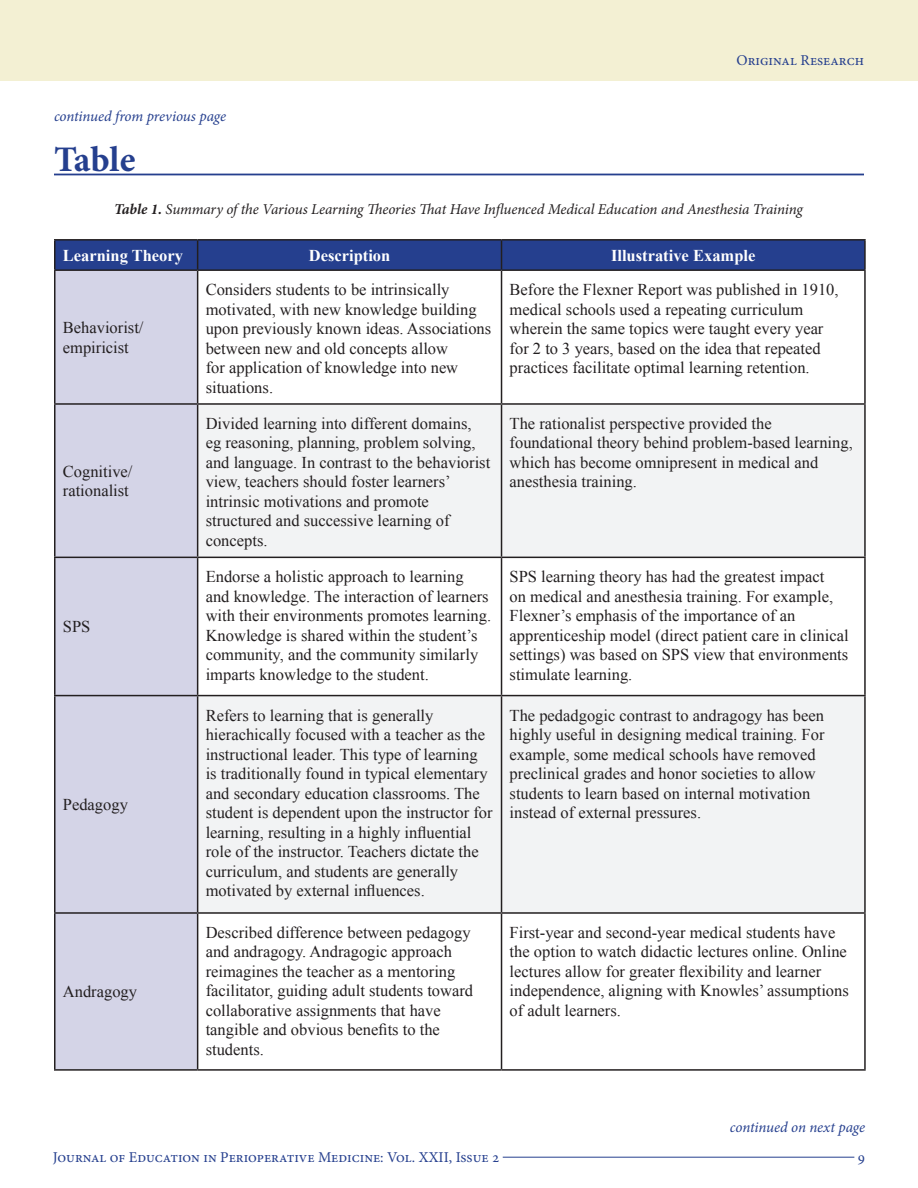
<style>
.page{position:relative;width:918px;height:1188px;background:#fff}
.page>*{position:absolute;margin:0;border:0;box-sizing:border-box;transform-origin:0 0}
.t1{font:700 36px "Minion Pro";color:#253f8e}
.EndNote_Bibliography{font:16.5px/19.5px "Times New Roman";color:#231f20}
.EndNote_Bibliography-2{font:700 16.5px "Times New Roman";color:#fff}
.t2{font:italic 15px "Minion Pro";letter-spacing:-.01em;color:#231f20}
.t3{font:15px "Minion Pro";color:#253f8e}
.t4{font:italic 15px "Minion Pro";letter-spacing:-.01em;color:#253f8e}
.s1{font-weight:700}
</style>
<div class="page">
<hr style="left:503px;top:1157px;width:351px;height:1px;background:#253f8e">
<div style="left:0;top:0;width:918px;height:81px;background:#f3f0d3"></div>
<div style="left:56px;top:271px;width:141px;height:798px;background:#d4d4e7"></div>
<svg style="left:198px;top:405px;width:666px;height:507px;fill:#f2f3f4"></svg>
<hr style="left:54px;top:239px;width:144px;height:2px;background:#231f20">
<hr style="left:54px;top:241px;width:2px;height:28px;background:#231f20">
<hr style="left:198px;top:239px;width:304px;height:2px;background:#231f20">
<hr style="left:502px;top:239px;width:364px;height:2px;background:#231f20">
<div style="left:55px;top:240px;width:810px;height:29px;background:#253f8e"></div>
<hr style="left:864px;top:241px;width:2px;height:28px;background:#231f20">
<hr style="left:198px;top:269px;width:304px;height:2px;background:#231f20">
<hr style="left:502px;top:269px;width:364px;height:2px;background:#231f20">
<hr style="left:501px;top:271px;width:1px;height:132px;background:#231f20">
<hr style="left:864px;top:271px;width:2px;height:132px;background:#231f20">
<hr style="left:198px;top:403px;width:304px;height:2px;background:#231f20">
<hr style="left:502px;top:403px;width:364px;height:2px;background:#231f20">
<hr style="left:501px;top:405px;width:1px;height:152px;background:#231f20">
<hr style="left:864px;top:405px;width:2px;height:152px;background:#231f20">
<hr style="left:198px;top:557px;width:304px;height:1px;background:#231f20">
<hr style="left:502px;top:557px;width:364px;height:1px;background:#231f20">
<hr style="left:501px;top:558px;width:1px;height:137px;background:#231f20">
<hr style="left:864px;top:558px;width:2px;height:137px;background:#231f20">
<hr style="left:198px;top:695px;width:304px;height:1px;background:#231f20">
<hr style="left:502px;top:695px;width:364px;height:1px;background:#231f20">
<hr style="left:501px;top:696px;width:1px;height:216px;background:#231f20">
<hr style="left:864px;top:696px;width:2px;height:216px;background:#231f20">
<hr style="left:198px;top:912px;width:304px;height:2px;background:#231f20">
<hr style="left:502px;top:912px;width:364px;height:2px;background:#231f20">
<hr style="left:501px;top:914px;width:1px;height:155px;background:#231f20">
<hr style="left:864px;top:914px;width:2px;height:155px;background:#231f20">
<hr style="left:198px;top:1069px;width:304px;height:2px;background:#231f20">
<hr style="left:502px;top:1069px;width:364px;height:2px;background:#231f20">
<hr style="left:54px;top:269px;width:144px;height:2px;background:#231f20">
<hr style="left:54px;top:271px;width:2px;height:132px;background:#231f20">
<hr style="left:197px;top:271px;width:1px;height:132px;background:#231f20">
<hr style="left:54px;top:403px;width:144px;height:2px;background:#231f20">
<hr style="left:54px;top:405px;width:2px;height:152px;background:#231f20">
<hr style="left:197px;top:405px;width:1px;height:152px;background:#231f20">
<hr style="left:54px;top:557px;width:144px;height:1px;background:#231f20">
<hr style="left:54px;top:558px;width:2px;height:137px;background:#231f20">
<hr style="left:197px;top:558px;width:1px;height:137px;background:#231f20">
<hr style="left:54px;top:695px;width:144px;height:1px;background:#231f20">
<hr style="left:54px;top:696px;width:2px;height:216px;background:#231f20">
<hr style="left:197px;top:696px;width:1px;height:216px;background:#231f20">
<hr style="left:54px;top:912px;width:144px;height:2px;background:#231f20">
<hr style="left:54px;top:914px;width:2px;height:155px;background:#231f20">
<hr style="left:197px;top:914px;width:1px;height:155px;background:#231f20">
<hr style="left:54px;top:1069px;width:144px;height:2px;background:#231f20">
<hr style="left:54px;top:174px;width:810px;height:1px;background:#253f8e">
<p class="t4" style="left:54px;top:106px;width:174px">continued from previous page</p>
<p class="t1" style="left:54px;top:134px;width:83px">Table</p>
<p class="t3" style="left:737px;top:50px;width:129px">Original Research</p>
<p class="t2" style="left:114px;top:199px;width:690px"><span class="s1">Table 1.</span> Summary of the Various Learning Theories That Have Influenced Medical Education and Anesthesia Training</p>
<p class="EndNote_Bibliography-2" style="left:63px;top:244px;width:122px">Learning Theory</p>
<p class="EndNote_Bibliography-2" style="left:309px;top:244px;width:83px">Description</p>
<p class="EndNote_Bibliography-2" style="left:611px;top:244px;width:146px">Illustrative Example</p>
<p class="EndNote_Bibliography" style="left:63px;top:318px;width:82px">Behaviorist/ empiricist</p>
<p class="EndNote_Bibliography" style="left:63px;top:461px;width:71px">Cognitive/ rationalist</p>
<p class="EndNote_Bibliography" style="left:63px;top:617px;width:29px">SPS</p>
<p class="EndNote_Bibliography" style="left:63px;top:794px;width:67px">Pedagogy</p>
<p class="EndNote_Bibliography" style="left:63px;top:982px;width:76px">Andragogy</p>
<p class="EndNote_Bibliography" style="left:206px;top:280px;width:287px">Considers students to be intrinsically motivated, with new knowledge building upon previously known ideas. Associations between new and old concepts allow<br>for application of knowledge into new situations.</p>
<p class="EndNote_Bibliography" style="left:510px;top:280px;width:331px">Before the Flexner Report was published in 1910, medical schools used a repeating curriculum wherein the same topics were taught every year for 2 to 3 years, based on the idea that repeated practices facilitate optimal learning retention.</p>
<p class="EndNote_Bibliography" style="left:206px;top:413px;width:286px">Divided learning into different domains, eg reasoning, planning, problem solving, and language. In contrast to the behaviorist view, teachers should foster learners’ intrinsic motivations and promote structured and successive learning of concepts.</p>
<p class="EndNote_Bibliography" style="left:510px;top:413px;width:345px">The rationalist perspective provided the foundational theory behind problem-based learning, which has become omnipresent in medical and anesthesia training.</p>
<p class="EndNote_Bibliography" style="left:206px;top:567px;width:287px">Endorse a holistic approach to learning and knowledge. The interaction of learners with their environments promotes learning.<br>Knowledge is shared within the student’s community, and the community similarly imparts knowledge to the student.</p>
<p class="EndNote_Bibliography" style="left:510px;top:567px;width:341px">SPS learning theory has had the greatest impact<br>on medical and anesthesia training. For example, Flexner’s emphasis of the importance of an apprenticeship model (direct patient care in clinical settings) was based on SPS view that environments stimulate learning.</p>
<p class="EndNote_Bibliography" style="left:206px;top:705px;width:288px">Refers to learning that is generally hierachically focused with a teacher as the instructional leader. This type of learning is traditionally found in typical elementary and secondary education classrooms. The student is dependent upon the instructor for learning, resulting in a highly influential role of the instructor. Teachers dictate the curriculum, and students are generally motivated by external influences.</p>
<p class="EndNote_Bibliography" style="left:510px;top:705px;width:316px">The pedadgogic contrast to andragogy has been highly useful in designing medical training. For example, some medical schools have removed preclinical grades and honor societies to allow students to learn based on internal motivation instead of external pressures.</p>
<p class="EndNote_Bibliography" style="left:206px;top:922px;width:269px">Described difference between pedagogy and andragogy. Andragogic approach reimagines the teacher as a mentoring facilitator, guiding adult students toward collaborative assignments that have tangible and obvious benefits to the students.</p>
<p class="EndNote_Bibliography" style="left:510px;top:922px;width:341px">First-year and second-year medical students have the option to watch didactic lectures online. Online lectures allow for greater flexibility and learner independence, aligning with Knowles’ assumptions of adult learners.</p>
<p class="t4" style="left:730px;top:1117px;width:137px">continued on next page</p>
<p class="t3" style="left:53px;top:1147px;width:448px">Journal of Education in Perioperative Medicine: Vol. XXII, Issue 2</p>
<p class="t3" style="left:858px;top:1147px;width:9px">9</p>
</div>
